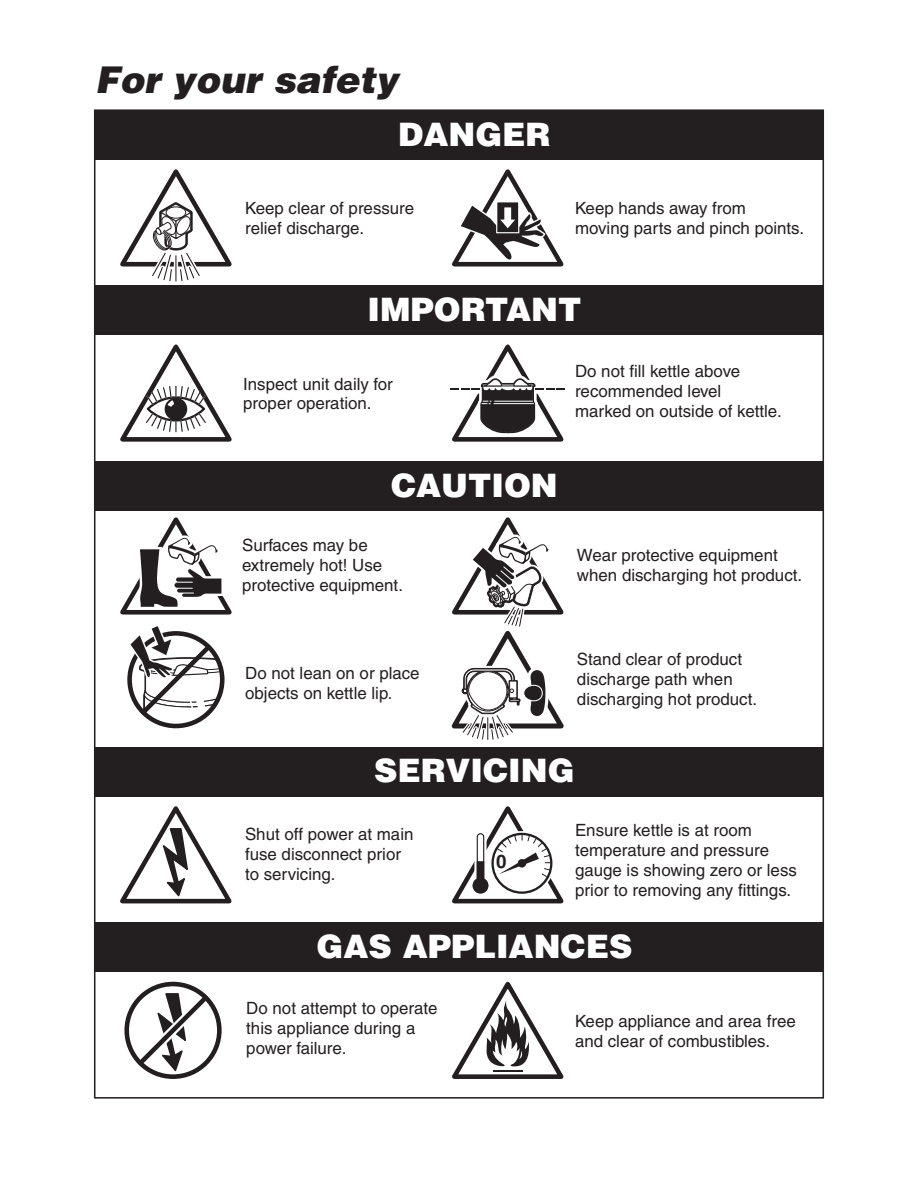
<style>
.page{position:relative;width:918px;height:1188px;background:#fff}
.page>*{position:absolute;margin:0;border:0;box-sizing:border-box;transform-origin:0 0}
.t1{font:italic 900 36.9px "Helvetica";color:#231f20}
.t2{font:900 32.25px "Helvetica";color:#fff}
.t3{font:700 18.75px "Helvetica";color:#231f20}
.t4{font:16.95px/20px "Helvetica";color:#231f20}
</style>
<div class="page">
<svg style="left:120px;top:344px;width:112px;height:98px"></svg>
<svg style="left:120px;top:806px;width:112px;height:98px"></svg>
<svg style="left:452px;top:806px;width:112px;height:98px"></svg>
<svg style="left:419px;top:334px;width:151px;height:406px"></svg>
<svg style="left:120px;top:517px;width:112px;height:212px"></svg>
<div style="left:124px;top:982px;width:98px;height:97px;border:5px solid #231f20;border-radius:50%"></div>
<svg style="left:127px;top:985px;width:92px;height:91px"></svg>
<svg style="left:452px;top:981px;width:112px;height:98px"></svg>
<svg style="left:120px;top:169px;width:112px;height:113px"></svg>
<svg style="left:452px;top:169px;width:112px;height:98px"></svg>
<div style="left:95px;top:747px;width:728px;height:49px;background:#231f20"></div>
<div style="left:95px;top:285px;width:728px;height:49px;background:#231f20"></div>
<div style="left:95px;top:461px;width:728px;height:49px;background:#231f20"></div>
<div style="left:95px;top:110px;width:728px;height:49px;background:#231f20"></div>
<div style="left:95px;top:923px;width:728px;height:49px;background:#231f20"></div>
<h1 class="t1" style="left:95px;top:67px;width:305px">For your safety</h1>
<h2 class="t2" style="left:398px;top:122px;width:154px">DANGER</h2>
<p class="t4" style="left:245px;top:200px;width:171px">Keep clear of pressure relief discharge.</p>
<p class="t4" style="left:575px;top:200px;width:231px">Keep hands away from moving parts and pinch points.</p>
<h2 class="t2" style="left:367px;top:297px;width:216px">IMPORTANT</h2>
<p class="t4" style="left:243px;top:375px;width:151px">Inspect unit daily for proper operation.</p>
<p class="t4" style="left:575px;top:363px;width:208px">Do not fill kettle above recommended level marked on outside of kettle.</p>
<h2 class="t2" style="left:391px;top:473px;width:168px">CAUTION</h2>
<p class="t4" style="left:242px;top:537px;width:162px">Surfaces may be extremely hot! Use protective equipment.</p>
<p class="t4" style="left:577px;top:547px;width:227px">Wear protective equipment when discharging hot product.</p>
<p class="t4" style="left:245px;top:665px;width:176px">Do not lean on or place objects on kettle lip.</p>
<p class="t4" style="left:577px;top:650px;width:182px">Stand clear of product discharge path when discharging hot product.</p>
<h2 class="t2" style="left:374px;top:759px;width:202px">SERVICING</h2>
<p class="t4" style="left:245px;top:826px;width:170px">Shut off power at main fuse disconnect prior to servicing.</p>
<p class="t4" style="left:575px;top:822px;width:223px">Ensure kettle is at room temperature and pressure gauge is showing zero or less prior to removing any fittings.</p>
<p class="t3" style="left:496px;top:855px;width:12px">0</p>
<h2 class="t2" style="left:317px;top:935px;width:317px">GAS APPLIANCES</h2>
<p class="t4" style="left:246px;top:1000px;width:193px">Do not attempt to operate this appliance during a power failure.</p>
<p class="t4" style="left:575px;top:1013px;width:222px">Keep appliance and area free and clear of combustibles.</p>
</div>
